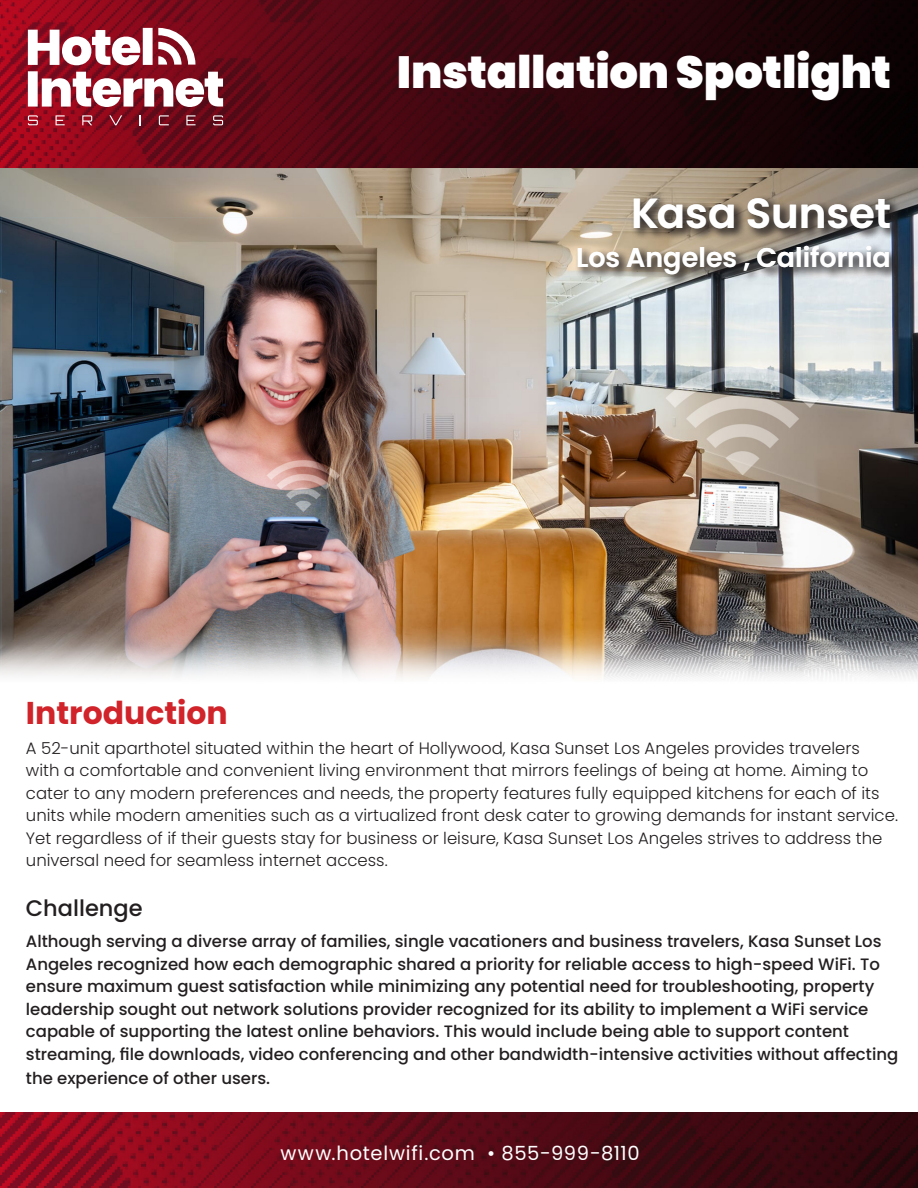
<style>
.page{position:relative;width:918px;height:1188px;background:#fff}
.page>*{position:absolute;margin:0;border:0;box-sizing:border-box;transform-origin:0 0}
.DS-Title{font:900 45px "Poppins";letter-spacing:-.005em;color:#fff}
.DS-Title-2{font:600 42px "Poppins";letter-spacing:-.005em;color:#fff}
.t1{font:700 31.5px "Poppins";color:#d1232a}
.DS-Title-3{font:600 27px "Poppins";color:#fff}
.t2{font:500 22.5px "Poppins";color:#231f20}
.DS-body_text{font:19.5px "Poppins";letter-spacing:.04em;color:#fff}
.t3{font:500 16.5px/22.5px "Poppins";color:#231f20}
.t4{font:300 16.5px/22.5px "Poppins";color:#231f20}
</style>
<div class="page">
<img style="left:0;top:0;width:918px;height:679px">
<img style="left:0;top:1112px;width:918px;height:76px">
<svg style="left:28px;top:28px;width:195px;height:79px"></svg>
<svg style="left:28px;top:115px;width:10px;height:10px"></svg>
<svg style="left:56px;top:115px;width:9px;height:10px"></svg>
<svg style="left:82px;top:115px;width:10px;height:10px"></svg>
<svg style="left:109px;top:115px;width:13px;height:10px"></svg>
<svg style="left:159px;top:115px;width:10px;height:10px"></svg>
<svg style="left:186px;top:115px;width:10px;height:10px"></svg>
<svg style="left:213px;top:115px;width:10px;height:10px"></svg>
<div style="left:574px;top:195px;width:328px;height:91px;background:#231f20;opacity:.75"></div>
<p class="DS-Title" style="left:397px;top:46px;width:496px">Installation Spotlight</p>
<p class="DS-Title-2" style="left:631px;top:189px;width:261px">Kasa Sunset</p>
<p class="DS-Title-3" style="left:576px;top:242px;width:316px">Los Angeles , California</p>
<p class="t1" style="left:26px;top:694px;width:203px">Introduction</p>
<p class="t4" style="left:26px;top:737px;width:874px">A 52-unit aparthotel situated within the heart of Hollywood, Kasa Sunset Los Angeles provides travelers<br>with a comfortable and convenient living environment that mirrors feelings of being at home. Aiming to cater to any modern preferences and needs, the property features fully equipped kitchens for each of its units while modern amenities such as a virtualized front desk cater to growing demands for instant service.<br>Yet regardless of if their guests stay for business or leisure, Kasa Sunset Los Angeles strives to address the universal need for seamless internet access.</p>
<p class="t2" style="left:26px;top:895px;width:118px">Challenge</p>
<p class="t3" style="left:26px;top:930px;width:874px">Although serving a diverse array of families, single vacationers and business travelers, Kasa Sunset Los Angeles recognized how each demographic shared a priority for reliable access to high-speed WiFi. To ensure maximum guest satisfaction while minimizing any potential need for troubleshooting, property leadership sought out network solutions provider recognized for its ability to implement a WiFi service capable of supporting the latest online behaviors. This would include being able to support content streaming, file downloads, video conferencing and other bandwidth-intensive activities without affecting</p>
<p class="t3" style="left:26px;top:1067px;width:246px">the experience of other users.</p>
<p class="DS-body_text" style="left:280px;top:1142px;width:361px">www.hotelwifi.com • 855-999-8110</p>
</div>
